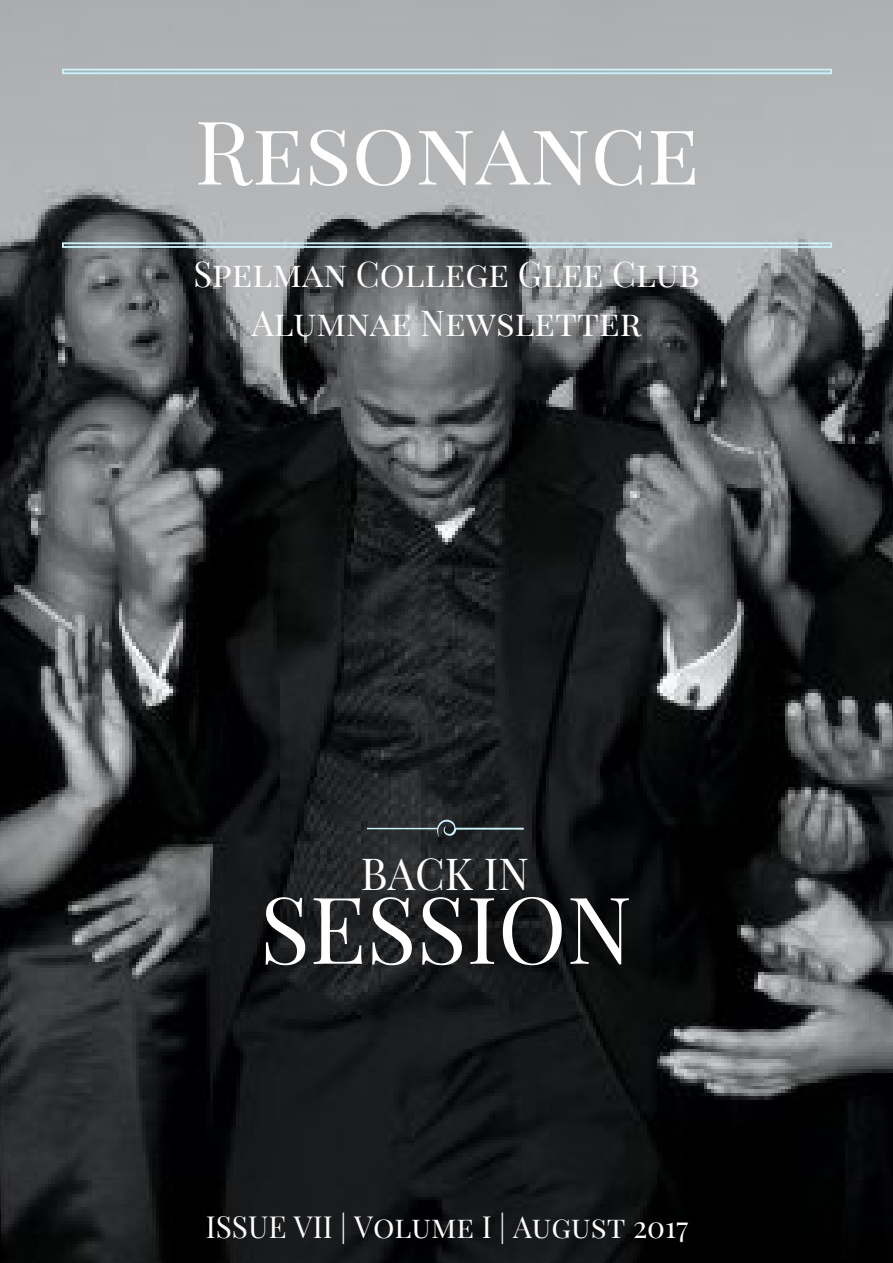
<style>
.page{position:relative;width:893px;height:1263px;background:#fff}
.page>*{position:absolute;margin:0;border:0;box-sizing:border-box;transform-origin:0 0}
.t1{font:92.7px "Playfair Display SC";color:#fff}
.t2{font:88.2px "Playfair Display SC";color:#fff}
.t3{font:43.35px "Playfair Display";color:#fff}
.t4{font:34.8px/48.4px "Playfair Display SC";color:#fff;text-align:center}
.t5{font:29.85px "Playfair Display SC";color:#fff}
</style>
<div class="page">
<img style="left:0;top:0;width:893px;height:1263px">
<svg style="left:62px;top:69px;width:770px;height:5px;background:#bedce2"></svg>
<svg style="left:62px;top:242px;width:770px;height:6px;background:#acc8cf"></svg>
<svg style="left:367px;top:820px;width:157px;height:17px;background:#383e41"></svg>
<h1 class="t2" style="left:195px;top:89px;width:506px">Resonance</h1>
<h1 class="t4" style="left:193px;top:248px;width:508px">Spelman College Glee Club<br>Alumnae Newsletter</h1>
<h1 class="t3" style="left:361px;top:843px;width:170px">BACK IN</h1>
<h1 class="t1" style="left:260px;top:864px;width:374px">SESSION</h1>
<p class="t5" style="left:206px;top:1205px;width:484px">ISSUE VII | Volume I | August 2017</p>
</div>
